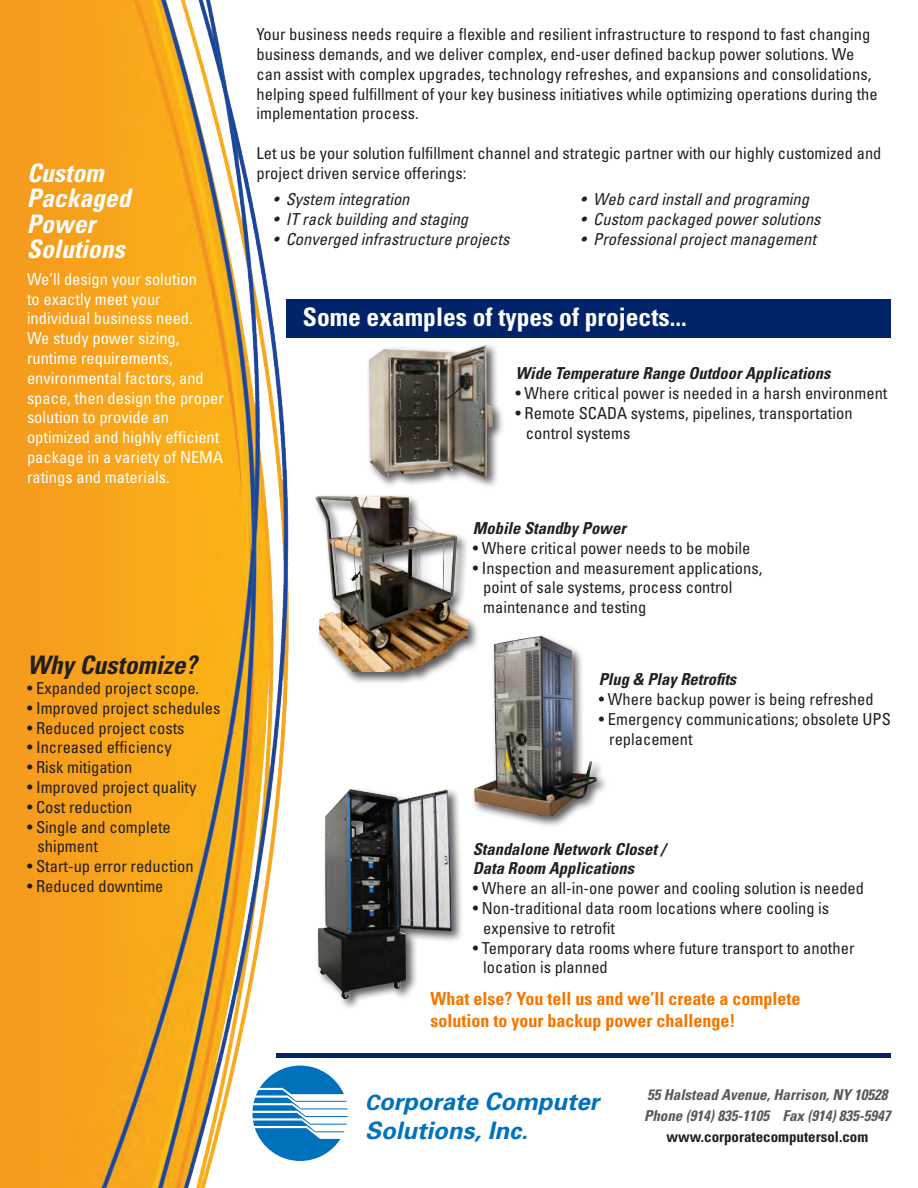
<style>
.page{position:relative;width:918px;height:1188px;background:#fff}
.page>*{position:absolute;margin:0;border:0;box-sizing:border-box;transform-origin:0 0}
.t1{font:700 condensed 25.5px "Univers";color:#fff}
.t2{font:italic 700 condensed 25.5px/25.5px "Univers";color:#fff}
.t3{font:italic 700 condensed 25.5px "Univers";color:#231f20}
.t4{font:italic 700 24px/28.8px "Univers";color:#0072bc}
.t5{font:700 condensed 18px/21.6px "Univers";color:#f47600}
.t6{font:condensed 16.5px/19.8px "Univers";color:#231f20}
.t7{font:condensed 16.5px/19.8px "Univers";color:#fff}
.t8{font:italic condensed 16.5px "Univers";color:#231f20}
.t9{font:italic 700 condensed 16.5px/19.8px "Univers";color:#231f20}
.t10{font:italic 700 condensed 15px "Univers";color:#57585a}
.t11{font:700 condensed 15px "Univers";color:#231f20}
.s1{font-size:21px}
</style>
<div class="page">
<img style="left:0;top:0;width:299px;height:1188px">
<div style="left:313px;top:493px;width:167px;height:191px;background:#231f20;opacity:.75"></div>
<img style="left:313px;top:493px;width:154px;height:179px">
<div style="left:366px;top:343px;width:139px;height:146px;background:#231f20;opacity:.75"></div>
<img style="left:369px;top:345px;width:124px;height:132px">
<div style="left:315px;top:787px;width:149px;height:224px;background:#231f20;opacity:.75"></div>
<img style="left:318px;top:789px;width:134px;height:210px">
<div style="left:471px;top:634px;width:139px;height:194px;background:#231f20;opacity:.75"></div>
<img style="left:470px;top:634px;width:129px;height:182px">
<div style="left:286px;top:299px;width:605px;height:39px;background:#002369"></div>
<div style="left:276px;top:1053px;width:615px;height:5px;background:#002369"></div>
<svg style="left:252px;top:1066px;width:96px;height:95px"></svg>
<p class="t2" style="left:27px;top:160px;width:105px">Custom<br>Packaged<br>Power<br>Solutions</p>
<p class="t7" style="left:27px;top:269px;width:199px">We’ll design your solution<br>to exactly meet your individual business need.<br>We study power sizing, runtime requirements, environmental factors, and space, then design the proper solution to provide an optimized and highly efficient package in a variety of NEMA ratings and materials.</p>
<p class="t3" style="left:27px;top:649px;width:171px">Why Customize?</p>
<p class="t6" style="left:27px;top:678px;width:174px">• Expanded project scope.</p>
<p class="t6" style="left:27px;top:698px;width:195px">• Improved project schedules</p>
<p class="t6" style="left:27px;top:718px;width:159px">• Reduced project costs</p>
<p class="t6" style="left:27px;top:737px;width:146px">• Increased efficiency</p>
<p class="t6" style="left:27px;top:757px;width:107px">• Risk mitigation</p>
<p class="t6" style="left:27px;top:777px;width:171px">• Improved project quality</p>
<p class="t6" style="left:27px;top:797px;width:107px">• Cost reduction</p>
<p class="t6" style="left:37px;top:817px;width:135px;text-indent:-10px">• Single and complete shipment</p>
<p class="t6" style="left:27px;top:856px;width:168px">• Start-up error reduction</p>
<p class="t6" style="left:27px;top:876px;width:138px">• Reduced downtime</p>
<p class="t6" style="left:256px;top:24px;width:623px">Your business needs require a flexible and resilient infrastructure to respond to fast changing business demands, and we deliver complex, end-user defined backup power solutions. We can assist with complex upgrades, technology refreshes, and expansions and consolidations, helping speed fulfillment of your key business initiatives while optimizing operations during the implementation process.</p>
<p class="t6" style="left:256px;top:143px;width:627px">Let us be your solution fulfillment channel and strategic partner with our highly customized and project driven service offerings:</p>
<p class="t8" style="left:273px;top:189px;width:138px">• System integration</p>
<p class="t8" style="left:580px;top:189px;width:230px">• Web card install and programing</p>
<p class="t8" style="left:273px;top:209px;width:197px">• IT rack building and staging</p>
<p class="t8" style="left:580px;top:209px;width:242px">• Custom packaged power solutions</p>
<p class="t8" style="left:273px;top:229px;width:238px">• Converged infrastructure projects</p>
<p class="t8" style="left:580px;top:229px;width:237px">• Professional project management</p>
<p class="t1" style="left:303px;top:301px;width:385px">Some examples of types of projects...</p>
<p class="t9" style="left:515px;top:364px;width:317px">Wide Temperature Range Outdoor Applications</p>
<p class="t6" style="left:515px;top:383px;width:374px">• Where critical power is needed in a harsh environment</p>
<p class="t6" style="left:526px;top:403px;width:328px;text-indent:-10px">• Remote SCADA systems, pipelines, transportation control systems</p>
<p class="t9" style="left:473px;top:518px;width:155px">Mobile Standby Power</p>
<p class="t6" style="left:473px;top:538px;width:279px">• Where critical power needs to be mobile</p>
<p class="t6" style="left:483px;top:558px;width:281px;text-indent:-10px">• Inspection and measurement applications, point of sale systems, process control maintenance and testing</p>
<p class="t9" style="left:599px;top:669px;width:139px">Plug &amp; Play Retrofits</p>
<p class="t6" style="left:599px;top:689px;width:276px">• Where backup power is being refreshed</p>
<p class="t6" style="left:609px;top:709px;width:283px;text-indent:-10px">• Emergency communications; obsolete UPS replacement</p>
<p class="t9" style="left:473px;top:839px;width:194px">Standalone Network Closet /<br>Data Room Applications</p>
<p class="t6" style="left:473px;top:878px;width:393px">• Where an all-in-one power and cooling solution is needed</p>
<p class="t6" style="left:483px;top:898px;width:348px;text-indent:-10px">• Non-traditional data room locations where cooling is expensive to retrofit</p>
<p class="t6" style="left:483px;top:938px;width:373px;text-indent:-10px">• Temporary data rooms where future transport to another location is planned</p>
<p class="t5" style="left:431px;top:988px;width:371px">What else? You tell us and we’ll create a complete solution to your backup power challenge!</p>
<p class="t4" style="left:365px;top:1088px;width:236px"><span class="s1">C</span>orporate Computer<br>Solutions, Inc.</p>
<p class="t10" style="left:647px;top:1085px;width:242px">55 Halstead Avenue, Harrison, NY 10528</p>
<p class="t10" style="left:644px;top:1106px;width:248px">Phone (914) 835-1105 Fax (914) 835-5947</p>
<p class="t11" style="left:666px;top:1127px;width:203px">www.corporatecomputersol.com</p>
</div>
